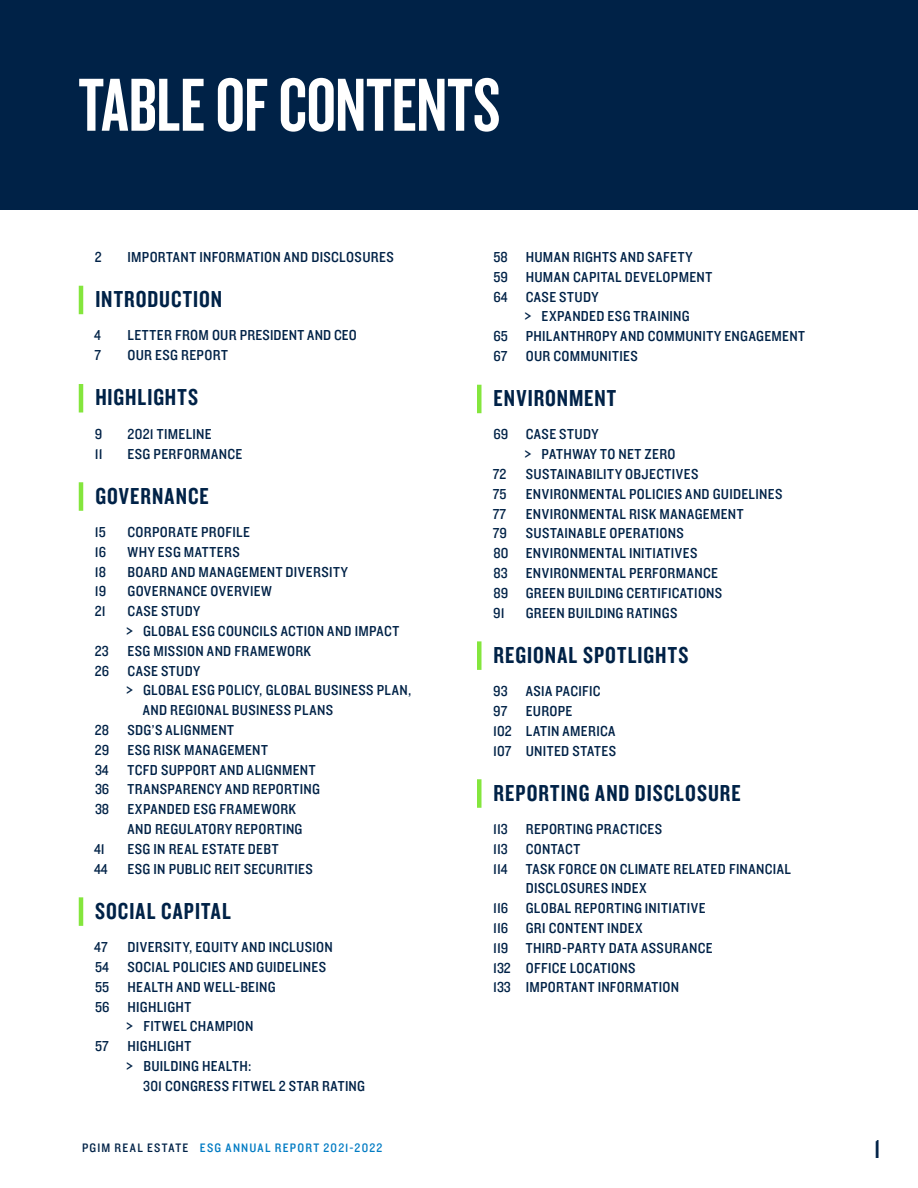
<style>
.page{position:relative;width:918px;height:1188px;background:#fff}
.page>*{position:absolute;margin:0;border:0;box-sizing:border-box;transform-origin:0 0}
.SUBHEADER{font:78px "Knockout 48 Featherweight";letter-spacing:-.005em;color:#fff}
.t1{font:27px "Knockout 30 Junior Welterwt";color:#002247}
.t2{font:24px "Knockout 49 Liteweight";letter-spacing:.04em;color:#002247}
.t3{font:15px/19.8px "Knockout 30 Junior Welterwt";letter-spacing:.025em;color:#002247}
.t4{font:12.75px "Knockout 30 Junior Welterwt";letter-spacing:.1em;color:#007bc3}
.s1{color:#002247}
</style>
<div class="page">
<div style="left:0;top:0;width:918px;height:210px;background:#002247"></div>
<hr style="left:79px;top:288px;width:4px;height:24px;background:#84e63d">
<hr style="left:79px;top:386px;width:4px;height:24px;background:#84e63d">
<hr style="left:79px;top:485px;width:4px;height:24px;background:#84e63d">
<hr style="left:79px;top:900px;width:4px;height:24px;background:#84e63d">
<div style="left:477px;top:387px;width:5px;height:24px;background:#84e63d"></div>
<div style="left:477px;top:644px;width:5px;height:24px;background:#84e63d"></div>
<div style="left:477px;top:782px;width:5px;height:24px;background:#84e63d"></div>
<p class="SUBHEADER" style="left:79px;top:57px;width:423px">TABLE OF CONTENTS</p>
<p class="t3" style="left:95px;top:246px;width:8px">2</p>
<p class="t3" style="left:127px;top:246px;width:268px">IMPORTANT INFORMATION AND DISCLOSURES</p>
<p class="t2" style="left:95px;top:284px;width:128px">INTRODUCTION</p>
<p class="t3" style="left:94px;top:325px;width:8px">4</p>
<p class="t3" style="left:128px;top:325px;width:231px">LETTER FROM OUR PRESIDENT AND CEO</p>
<p class="t3" style="left:95px;top:345px;width:8px">7</p>
<p class="t3" style="left:128px;top:345px;width:102px">OUR ESG REPORT</p>
<p class="t2" style="left:95px;top:382px;width:104px">HIGHLIGHTS</p>
<p class="t3" style="left:95px;top:423px;width:9px">9</p>
<p class="t3" style="left:128px;top:423px;width:86px">2021 TIMELINE</p>
<p class="t3" style="left:95px;top:443px;width:9px">11</p>
<p class="t3" style="left:128px;top:443px;width:116px">ESG PERFORMANCE</p>
<p class="t2" style="left:95px;top:481px;width:115px">GOVERNANCE</p>
<p class="t3" style="left:95px;top:522px;width:12px">15</p>
<p class="t3" style="left:128px;top:522px;width:124px">CORPORATE PROFILE</p>
<p class="t3" style="left:95px;top:541px;width:13px">16</p>
<p class="t3" style="left:128px;top:541px;width:114px">WHY ESG MATTERS</p>
<p class="t3" style="left:95px;top:561px;width:13px">18</p>
<p class="t3" style="left:128px;top:561px;width:222px">BOARD AND MANAGEMENT DIVERSITY</p>
<p class="t3" style="left:95px;top:581px;width:13px">19</p>
<p class="t3" style="left:128px;top:581px;width:146px">GOVERNANCE OVERVIEW</p>
<p class="t3" style="left:95px;top:601px;width:12px">21</p>
<p class="t3" style="left:128px;top:601px;width:74px">CASE STUDY</p>
<p class="t3" style="left:126px;top:621px;width:9px">&gt;</p>
<p class="t3" style="left:143px;top:621px;width:258px">GLOBAL ESG COUNCILS ACTION AND IMPACT</p>
<p class="t3" style="left:95px;top:640px;width:15px">23</p>
<p class="t3" style="left:127px;top:640px;width:185px">ESG MISSION AND FRAMEWORK</p>
<p class="t3" style="left:95px;top:660px;width:107px">26 CASE STUDY</p>
<p class="t3" style="left:126px;top:680px;width:9px">&gt;</p>
<p class="t3" style="left:143px;top:680px;width:270px">GLOBAL ESG POLICY, GLOBAL BUSINESS PLAN,<br>AND REGIONAL BUSINESS PLANS</p>
<p class="t3" style="left:95px;top:720px;width:141px">28 SDG’S ALIGNMENT</p>
<p class="t3" style="left:95px;top:739px;width:175px">29 ESG RISK MANAGEMENT</p>
<p class="t3" style="left:95px;top:759px;width:15px">34</p>
<p class="t3" style="left:128px;top:759px;width:190px">TCFD SUPPORT AND ALIGNMENT</p>
<p class="t3" style="left:95px;top:779px;width:226px">36 TRANSPARENCY AND REPORTING</p>
<p class="t3" style="left:128px;top:799px;width:177px;text-indent:-32px">38 EXPANDED ESG FRAMEWORK<br>AND REGULATORY REPORTING</p>
<p class="t3" style="left:94px;top:838px;width:12px">41</p>
<p class="t3" style="left:128px;top:838px;width:153px">ESG IN REAL ESTATE DEBT</p>
<p class="t3" style="left:94px;top:858px;width:15px">44</p>
<p class="t3" style="left:128px;top:858px;width:187px">ESG IN PUBLIC REIT SECURITIES</p>
<p class="t2" style="left:95px;top:896px;width:137px">SOCIAL CAPITAL</p>
<p class="t3" style="left:94px;top:937px;width:15px">47</p>
<p class="t3" style="left:128px;top:937px;width:207px">DIVERSITY, EQUITY AND INCLUSION</p>
<p class="t3" style="left:95px;top:956px;width:232px">54 SOCIAL POLICIES AND GUIDELINES</p>
<p class="t3" style="left:95px;top:976px;width:182px">55 HEALTH AND WELL-BEING</p>
<p class="t3" style="left:95px;top:996px;width:98px">56 HIGHLIGHT</p>
<p class="t3" style="left:126px;top:1016px;width:9px">&gt;</p>
<p class="t3" style="left:143px;top:1016px;width:112px">FITWEL CHAMPION</p>
<p class="t3" style="left:95px;top:1036px;width:15px">57</p>
<p class="t3" style="left:128px;top:1036px;width:65px">HIGHLIGHT</p>
<p class="t3" style="left:126px;top:1055px;width:9px">&gt;</p>
<p class="t3" style="left:143px;top:1055px;width:224px">BUILDING HEALTH:<br>301 CONGRESS FITWEL 2 STAR RATING</p>
<p class="t3" style="left:494px;top:246px;width:201px">58 HUMAN RIGHTS AND SAFETY</p>
<p class="t3" style="left:494px;top:266px;width:220px">59 HUMAN CAPITAL DEVELOPMENT</p>
<p class="t3" style="left:493px;top:286px;width:107px">64 CASE STUDY</p>
<p class="t3" style="left:524px;top:306px;width:9px">&gt;</p>
<p class="t3" style="left:542px;top:306px;width:150px">EXPANDED ESG TRAINING</p>
<p class="t3" style="left:493px;top:326px;width:313px">65 PHILANTHROPY AND COMMUNITY ENGAGEMENT</p>
<p class="t3" style="left:493px;top:345px;width:146px">67 OUR COMMUNITIES</p>
<p class="t2" style="left:494px;top:383px;width:124px">ENVIRONMENT</p>
<p class="t3" style="left:493px;top:424px;width:107px">69 CASE STUDY</p>
<p class="t3" style="left:524px;top:444px;width:9px">&gt;</p>
<p class="t3" style="left:542px;top:444px;width:135px">PATHWAY TO NET ZERO</p>
<p class="t3" style="left:493px;top:464px;width:15px">72</p>
<p class="t3" style="left:526px;top:464px;width:174px">SUSTAINABILITY OBJECTIVES</p>
<p class="t3" style="left:493px;top:483px;width:15px">75</p>
<p class="t3" style="left:526px;top:483px;width:258px">ENVIRONMENTAL POLICIES AND GUIDELINES</p>
<p class="t3" style="left:493px;top:503px;width:15px">77</p>
<p class="t3" style="left:526px;top:503px;width:219px">ENVIRONMENTAL RISK MANAGEMENT</p>
<p class="t3" style="left:493px;top:523px;width:15px">79</p>
<p class="t3" style="left:526px;top:523px;width:160px">SUSTAINABLE OPERATIONS</p>
<p class="t3" style="left:493px;top:543px;width:205px">80 ENVIRONMENTAL INITIATIVES</p>
<p class="t3" style="left:493px;top:563px;width:226px">83 ENVIRONMENTAL PERFORMANCE</p>
<p class="t3" style="left:493px;top:582px;width:230px">89 GREEN BUILDING CERTIFICATIONS</p>
<p class="t3" style="left:493px;top:602px;width:13px">91</p>
<p class="t3" style="left:526px;top:602px;width:153px">GREEN BUILDING RATINGS</p>
<p class="t2" style="left:494px;top:640px;width:196px">REGIONAL SPOTLIGHTS</p>
<p class="t3" style="left:493px;top:681px;width:109px">93 ASIA PACIFIC</p>
<p class="t3" style="left:493px;top:700px;width:81px">97 EUROPE</p>
<p class="t3" style="left:493px;top:720px;width:124px">102 LATIN AMERICA</p>
<p class="t3" style="left:493px;top:740px;width:124px">107 UNITED STATES</p>
<p class="t2" style="left:494px;top:778px;width:249px">REPORTING AND DISCLOSURE</p>
<p class="t3" style="left:493px;top:819px;width:171px">113 REPORTING PRACTICES</p>
<p class="t3" style="left:493px;top:838px;width:89px">113 CONTACT</p>
<p class="t3" style="left:526px;top:858px;width:267px;text-indent:-33px">114 TASK FORCE ON CLIMATE RELATED FINANCIAL<br>DISCLOSURES INDEX</p>
<p class="t3" style="left:493px;top:898px;width:214px">116 GLOBAL REPORTING INITIATIVE</p>
<p class="t3" style="left:493px;top:918px;width:151px">116 GRI CONTENT INDEX</p>
<p class="t3" style="left:493px;top:937px;width:221px">119 THIRD-PARTY DATA ASSURANCE</p>
<p class="t3" style="left:493px;top:957px;width:144px">132 OFFICE LOCATIONS</p>
<p class="t3" style="left:493px;top:977px;width:187px">133 IMPORTANT INFORMATION</p>
<p class="t4" style="left:82px;top:1140px;width:302px"><span class="s1">PGIM REAL ESTATE</span> ESG ANNUAL REPORT 2021-2022</p>
<p class="t1" style="left:874px;top:1131px;width:8px">1</p>
</div>
